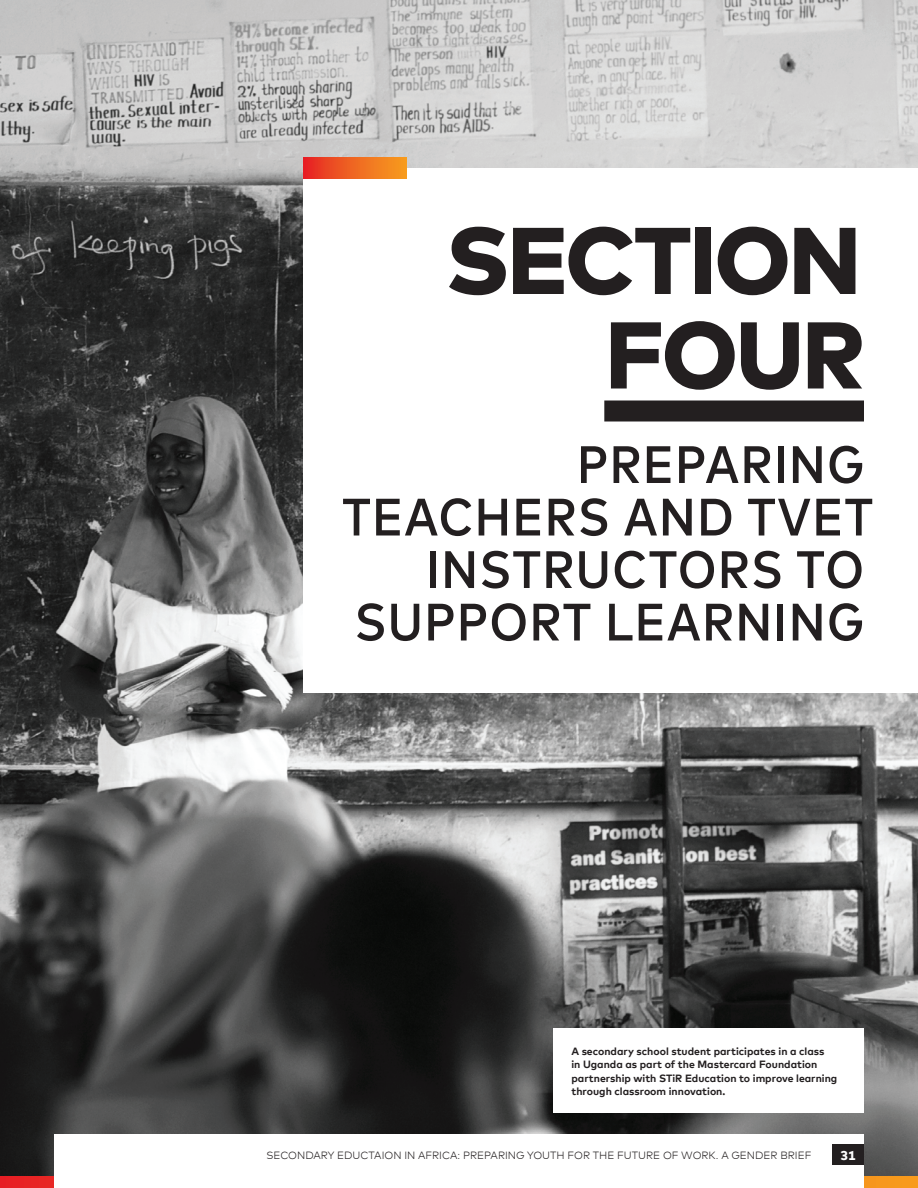
<style>
.page{position:relative;width:918px;height:1188px;background:#fff}
.page>*{position:absolute;margin:0;border:0;box-sizing:border-box;transform-origin:0 0}
.t1{font:800 94.5px/94.5px "Mark Offc For MC";letter-spacing:-.025em;color:#231f20;text-align:right}
.t2{font:500 52.5px/52.5px "Mark For MC Nrw";letter-spacing:.025em;color:#231f20;text-align:right}
.t3{font:800 12.75px "Mark Offc For MC";color:#fff}
.t4{font:700 10.5px/13.5px "Mark Offc For MC";color:#231f20}
.t5{font:300 10.5px "Mark Offc For MC";color:#231f20}
</style>
<div class="page">
<img style="left:0;top:0;width:918px;height:1176px">
<div style="left:303px;top:168px;width:615px;height:525px;background:#fff"></div>
<div style="left:604px;top:400px;width:260px;height:22px;background:#231f20"></div>
<div style="left:303px;top:158px;width:104px;height:20px;background:linear-gradient(to right,#e72625,#f7a11e)"></div>
<svg style="left:0;top:1176px;width:918px;height:12px"></svg>
<div style="left:54px;top:1134px;width:810px;height:54px;background:#fff"></div>
<div style="left:554px;top:1028px;width:310px;height:85px;background:#fff"></div>
<div style="left:832px;top:1144px;width:32px;height:22px;background:#231f20"></div>
<h1 class="t1" style="left:445px;top:205px;width:422px">SECTION<br>FOUR</h1>
<h2 class="t2" style="left:342px;top:434px;width:532px">PREPARING<br>TEACHERS AND TVET<br>INSTRUCTORS TO<br>SUPPORT LEARNING</h2>
<p class="t4" style="left:572px;top:1043px;width:267px">A secondary school student participates in a class<br>in Uganda as part of the Mastercard Foundation partnership with STiR Education to improve learning through classroom innovation.</p>
<p class="t5" style="left:266px;top:1148px;width:547px">SECONDARY EDUCTAION IN AFRICA: PREPARING YOUTH FOR THE FUTURE OF WORK. A GENDER BRIEF</p>
<p class="t3" style="left:841px;top:1146px;width:17px">31</p>
</div>
